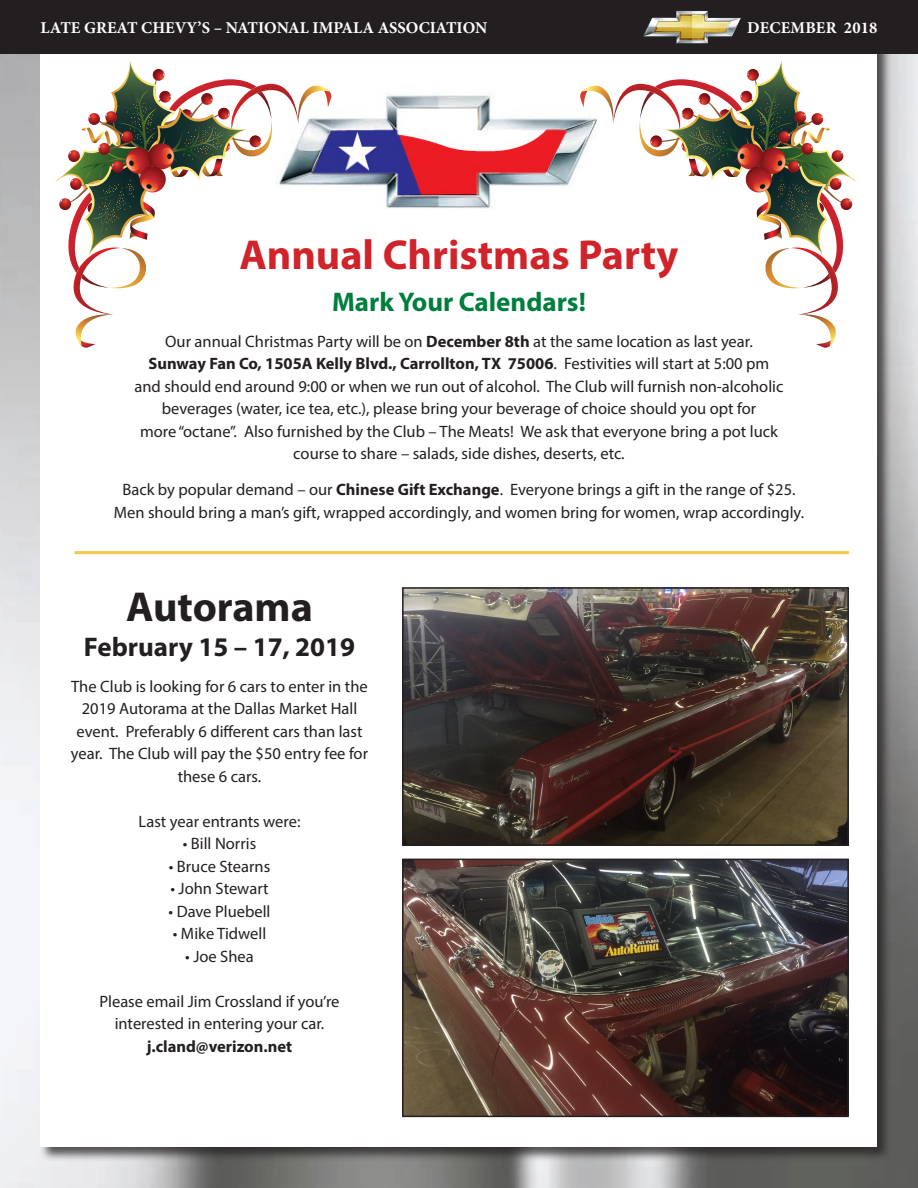
<style>
.page{position:relative;width:918px;height:1188px;background:#fff}
.page>*{position:absolute;margin:0;border:0;box-sizing:border-box;transform-origin:0 0}
.t1{font:700 42px "Myriad Pro";color:#d1232a}
.t2{font:700 42px "Myriad Pro";color:#231f20}
.t3{font:700 27px "Myriad Pro";color:#007e3d}
.t4{font:700 27px "Myriad Pro";color:#231f20}
.t5{font:16.5px/22.5px "Myriad Pro";color:#231f20;text-align:center}
.t6{font:700 16.5px "Minion Pro";color:#fff}
.s1{font-weight:700}
</style>
<div class="page">
<img style="left:0;top:54px;width:918px;height:1134px">
<div style="left:39px;top:39px;width:854px;height:1124px;background:#231f20;opacity:.75"></div>
<div style="left:40px;top:40px;width:838px;height:1108px;background:#fff"></div>
<div style="left:0;top:0;width:918px;height:54px;background:#231f20"></div>
<img style="left:643px;top:10px;width:98px;height:34px">
<img style="left:331px;top:94px;width:249px;height:114px">
<img style="left:405px;top:590px;width:441px;height:253px">
<div style="left:402px;top:587px;width:447px;height:259px;border:2px solid #231f20"></div>
<img style="left:405px;top:862px;width:441px;height:252px">
<div style="left:402px;top:859px;width:447px;height:258px;border:2px solid #231f20"></div>
<hr style="left:75px;top:551px;width:774px;height:3px;background:#f5c64c">
<svg style="left:55px;top:60px;width:276px;height:288px"></svg>
<svg style="left:580px;top:60px;width:276px;height:288px"></svg>
<p class="t6" style="left:40px;top:16px;width:448px">LATE GREAT CHEVY’S – NATIONAL IMPALA ASSOCIATION</p>
<p class="t6" style="left:747px;top:16px;width:132px">DECEMBER 2018</p>
<p class="t1" style="left:239px;top:228px;width:441px">Annual Christmas Party</p>
<p class="t3" style="left:332px;top:284px;width:255px">Mark Your Calendars!</p>
<p class="t5" style="left:134px;top:330px;width:651px">Our annual Christmas Party will be on <span class="s1">December 8th</span> at the same location as last year.<br><span class="s1">Sunway Fan Co, 1505A Kelly Blvd., Carrollton, TX 75006</span>. Festivities will start at 5:00 pm and should end around 9:00 or when we run out of alcohol. The Club will furnish non-alcoholic beverages (water, ice tea, etc.), please bring your beverage of choice should you opt for<br>more “octane”. Also furnished by the Club – The Meats! We ask that everyone bring a pot luck course to share – salads, side dishes, deserts, etc.</p>
<p class="t5" style="left:114px;top:478px;width:692px">Back by popular demand – our <span class="s1">Chinese Gift Exchange</span>. Everyone brings a gift in the range of $25.<br>Men should bring a man’s gift, wrapped accordingly, and women bring for women, wrap accordingly.</p>
<p class="t2" style="left:126px;top:580px;width:188px">Autorama</p>
<p class="t4" style="left:84px;top:629px;width:273px">February 15 – 17, 2019</p>
<p class="t5" style="left:71px;top:675px;width:299px">The Club is looking for 6 cars to enter in the 2019 Autorama at the Dallas Market Hall event. Preferably 6 different cars than last year. The Club will pay the $50 entry fee for these 6 cars.</p>
<p class="t5" style="left:139px;top:810px;width:163px">Last year entrants were:</p>
<p class="t5" style="left:183px;top:832px;width:75px">• Bill Norris</p>
<p class="t5" style="left:169px;top:855px;width:103px">• Bruce Stearns</p>
<p class="t5" style="left:170px;top:877px;width:100px">• John Stewart</p>
<p class="t5" style="left:169px;top:900px;width:103px">• Dave Pluebell</p>
<p class="t5" style="left:173px;top:922px;width:95px">• Mike Tidwell</p>
<p class="t5" style="left:185px;top:945px;width:70px">• Joe Shea</p>
<p class="t5" style="left:99px;top:990px;width:242px">Please email Jim Crossland if you’re interested in entering your car. <span class="s1">j.cland@verizon.net</span></p>
</div>
